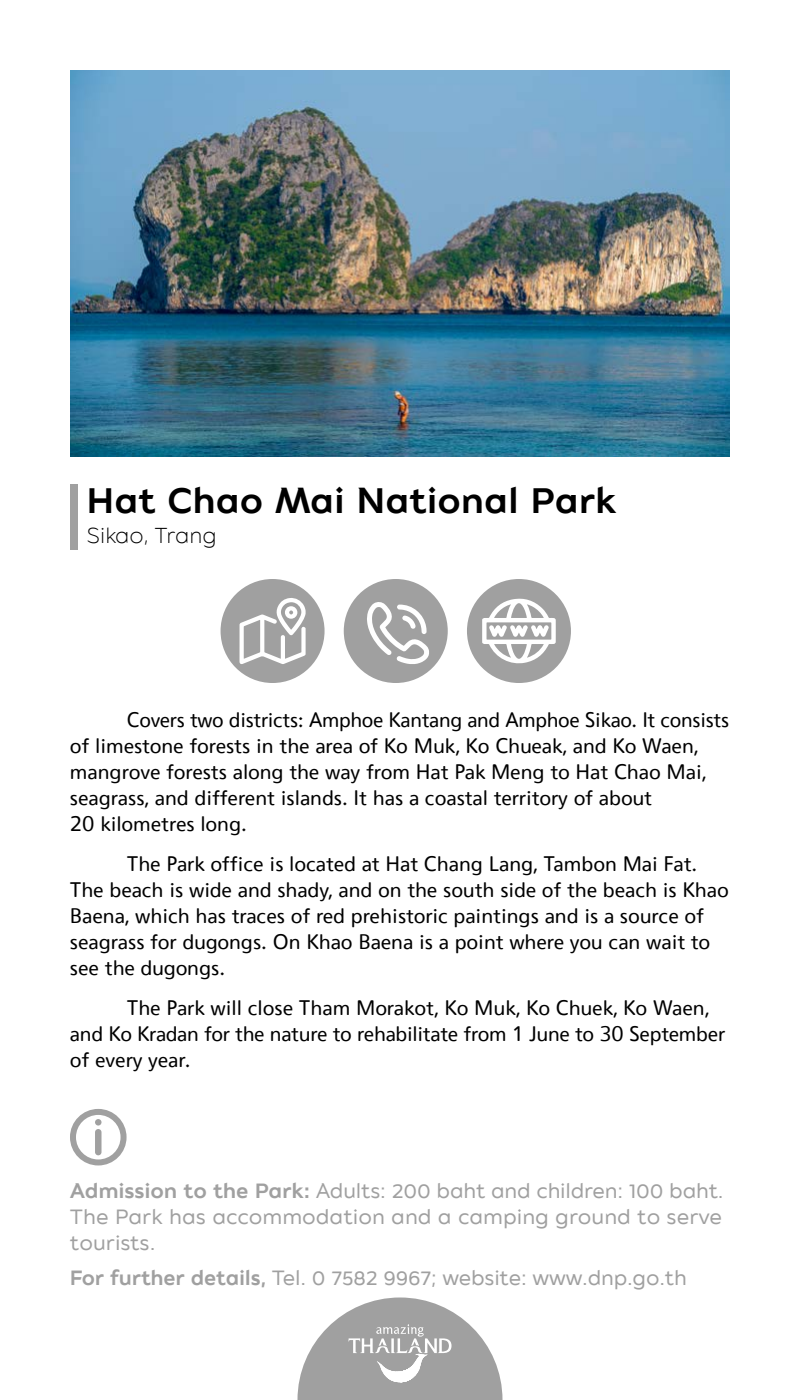
<style>
.page{position:relative;width:800px;height:1400px;background:#fff}
.page>*{position:absolute;margin:0;border:0;box-sizing:border-box;transform-origin:0 0}
.t1{font:700 36px "TAT Sana Chon";color:#000}
.t2{font:300 22px "TAT Sana Chon";color:#000}
.t3{font:21px/26px "TAT Sana Suksa";letter-spacing:-.01em;color:#000}
.t4{font:21px/26px "TAT Sana Chon";color:#a0a0a0;text-align:justify}
.s1{font-weight:700}
</style>
<div class="page">
<svg style="left:298px;top:1298px;width:204px;height:102px"></svg>
<div style="left:70px;top:485px;width:7px;height:65px;background:#a0a0a0"></div>
<div style="left:221px;top:579px;width:104px;height:104px;background:#a0a0a0;border-radius:50%"></div>
<svg style="left:240px;top:598px;width:66px;height:66px"></svg>
<div style="left:344px;top:579px;width:104px;height:104px;background:#a0a0a0;border-radius:50%"></div>
<svg style="left:367px;top:602px;width:62px;height:62px"></svg>
<div style="left:467px;top:579px;width:104px;height:104px;background:#a0a0a0;border-radius:50%"></div>
<svg style="left:482px;top:598px;width:74px;height:66px"></svg>
<img style="left:70px;top:70px;width:660px;height:386px">
<div style="left:70px;top:1109px;width:57px;height:56px;border:6px solid #a0a0a0;border-radius:50%"></div>
<div style="left:95px;top:1129px;width:7px;height:26px;background:#a0a0a0;border-radius:3px"></div>
<div style="left:95px;top:1119px;width:7px;height:7px;background:#a0a0a0;border-radius:50%"></div>
<h1 class="t1" style="left:87px;top:472px;width:532px">Hat Chao Mai National Park</h1>
<p class="t2" style="left:87px;top:519px;width:132px">Sikao, Trang</p>
<p class="t3" style="left:70px;top:707px;width:661px;text-indent:57px">Covers two districts: Amphoe Kantang and Amphoe Sikao. It consists of limestone forests in the area of Ko Muk, Ko Chueak, and Ko Waen, mangrove forests along the way from Hat Pak Meng to Hat Chao Mai, seagrass, and different islands. It has a coastal territory of about<br>20 kilometres long.</p>
<p class="t3" style="left:70px;top:851px;width:660px;text-indent:57px">The Park office is located at Hat Chang Lang, Tambon Mai Fat.<br>The beach is wide and shady, and on the south side of the beach is Khao Baena, which has traces of red prehistoric paintings and is a source of seagrass for dugongs. On Khao Baena is a point where you can wait to see the dugongs.</p>
<p class="t3" style="left:70px;top:995px;width:657px;text-indent:57px">The Park will close Tham Morakot, Ko Muk, Ko Chuek, Ko Waen, and Ko Kradan for the nature to rehabilitate from 1 June to 30 September of every year.</p>
<p class="t4" style="left:70px;top:1178px;width:655px"><span class="s1">Admission to the Park:</span> Adults: 200 baht and children: 100 baht.<br>The Park has accommodation and a camping ground to serve tourists.</p>
<p class="t4" style="left:70px;top:1265px;width:618px"><span class="s1">For further details,</span> Tel. 0 7582 9967; website: www.dnp.go.th</p>
</div>
